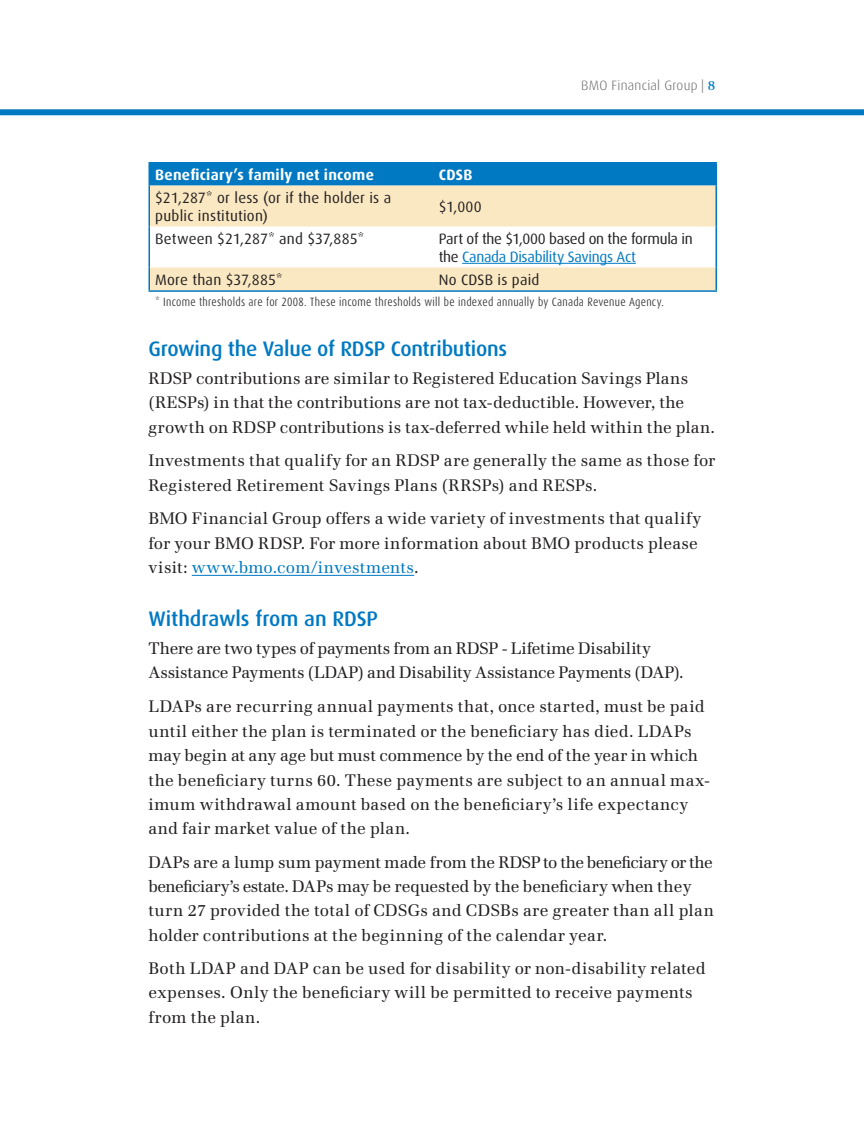
<style>
.page{position:relative;width:864px;height:1134px;background:#fff}
.page>*{position:absolute;margin:0;border:0;box-sizing:border-box;transform-origin:0 0}
.SubTitle{font:500 21px "Dax";letter-spacing:-.01em;color:#0079c2}
.t1{font:16.5px/24.5px "Emona";letter-spacing:.01em;color:#231f20}
.t2{font:16.5px/24.5px "Emona";letter-spacing:-.01em;color:#231f20}
.Chart_Text{font:15px/18px "Dax";color:#231f20}
.Chart_Text-2{font:15px/18px "Dax";letter-spacing:-.02em;color:#231f20}
.Chart_Heading{font:700 15px "Dax";letter-spacing:.02em;color:#fff}
.t3{font:300 13.5px "Dax";letter-spacing:.02em;color:#636366}
.Chart_Text-3{font:300 12px "Dax Condensed";letter-spacing:.025em;color:#231f20}
.s1{font-family:"Emona";font-weight:600;color:#0079c2}
.s2{color:#0079c2}
</style>
<div class="page">
<hr style="left:192px;top:575px;width:222px;height:1px;background:#0079c2">
<svg style="left:150px;top:186px;width:566px;height:104px;fill:#fae8c2"></svg>
<hr style="left:148px;top:162px;width:285px;height:2px;background:#0079c2">
<hr style="left:148px;top:164px;width:2px;height:22px;background:#0079c2">
<hr style="left:433px;top:162px;width:284px;height:2px;background:#0079c2">
<div style="left:149px;top:163px;width:568px;height:23px;background:#0079c2"></div>
<hr style="left:148px;top:186px;width:2px;height:41px;background:#0079c2">
<hr style="left:716px;top:186px;width:1px;height:41px;background:#0079c2">
<hr style="left:148px;top:227px;width:2px;height:40px;background:#0079c2">
<hr style="left:716px;top:227px;width:1px;height:40px;background:#0079c2">
<hr style="left:148px;top:267px;width:2px;height:23px;background:#0079c2">
<svg style="left:716px;top:267px;width:1px;height:23px"></svg>
<hr style="left:148px;top:290px;width:285px;height:2px;background:#0079c2">
<hr style="left:433px;top:290px;width:284px;height:2px;background:#0079c2">
<hr style="left:462px;top:263px;width:174px;height:1px;background:#0079c2">
<div style="left:0;top:109px;width:864px;height:6px;background:#0079c2"></div>
<p class="t3" style="left:581px;top:78px;width:136px">BMO Financial Group | <span class="s1">8</span></p>
<p class="Chart_Heading" style="left:155px;top:166px;width:220px">Beneficiary’s family net income</p>
<p class="Chart_Heading" style="left:439px;top:166px;width:35px">CDSB</p>
<p class="Chart_Text" style="left:155px;top:189px;width:238px">$21,287* or less (or if the holder is a public institution)</p>
<p class="Chart_Text" style="left:439px;top:198px;width:44px">$1,000</p>
<p class="Chart_Text" style="left:155px;top:230px;width:210px">Between $21,287* and $37,885*</p>
<p class="Chart_Text-2" style="left:439px;top:230px;width:256px">Part of the $1,000 based on the formula in the <span class="s2">Canada Disability Savings Act</span></p>
<p class="Chart_Text" style="left:155px;top:271px;width:129px">More than $37,885*</p>
<p class="Chart_Text" style="left:439px;top:271px;width:102px">No CDSB is paid</p>
<p class="Chart_Text-3" style="left:155px;top:296px;width:510px">* Income thresholds are for 2008. These income thresholds will be indexed annually by Canada Revenue Agency.</p>
<p class="SubTitle" style="left:148px;top:337px;width:360px">Growing the Value of RDSP Contributions</p>
<p class="t1" style="left:148px;top:366px;width:568px">RDSP contributions are similar to Registered Education Savings Plans (RESPs) in that the contributions are not tax-deductible. However, the growth on RDSP contributions is tax-deferred while held within the plan.</p>
<p class="t1" style="left:148px;top:448px;width:568px">Investments that qualify for an RDSP are generally the same as those for<br>Registered Retirement Savings Plans (RRSPs) and RESPs.</p>
<p class="t1" style="left:148px;top:506px;width:554px">BMO Financial Group offers a wide variety of investments that qualify for your BMO RDSP. For more information about BMO products please visit: <span class="s2">www.bmo.com/investments</span>.</p>
<p class="SubTitle" style="left:148px;top:607px;width:231px">Withdrawls from an RDSP</p>
<p class="t2" style="left:148px;top:636px;width:537px">There are two types of payments from an RDSP - Lifetime Disability<br>Assistance Payments (LDAP) and Disability Assistance Payments (DAP).</p>
<p class="t1" style="left:148px;top:694px;width:563px">LDAPs are recurring annual payments that, once started, must be paid until either the plan is terminated or the beneficiary has died. LDAPs may begin at any age but must commence by the end of the year in which the beneficiary turns 60. These payments are subject to an annual max&shy;imum withdrawal amount based on the beneficiary’s life expectancy and fair market value of the plan.</p>
<p class="t1" style="left:148px;top:849px;width:567px">DAPs are a lump sum payment made from the RDSP to the beneficiary or the beneficiary’s estate. DAPs may be requested by the beneficiary when they turn 27 provided the total of CDSGs and CDSBs are greater than all plan holder contributions at the beginning of the calendar year.</p>
<p class="t1" style="left:148px;top:956px;width:559px">Both LDAP and DAP can be used for disability or non-disability related expenses. Only the beneficiary will be permitted to receive payments from the plan.</p>
</div>
